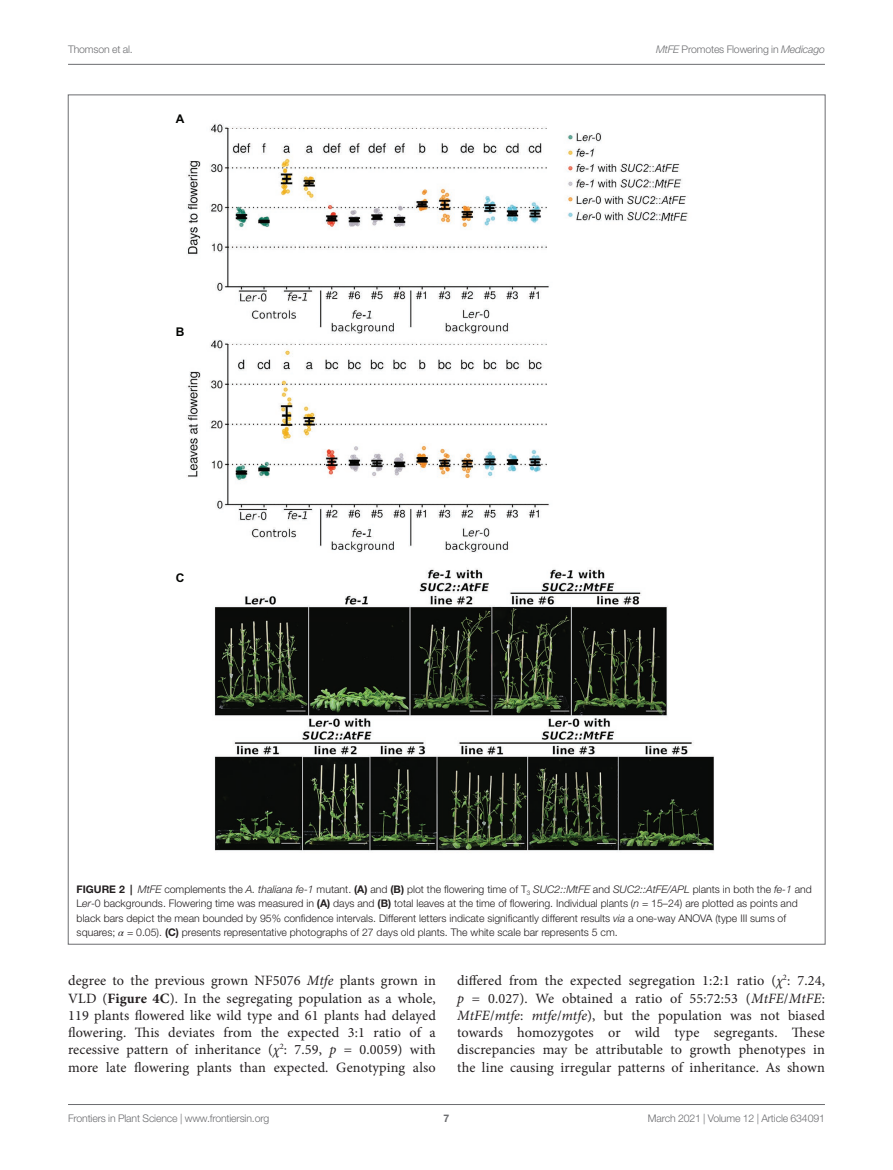
<style>
.page{position:relative;width:893px;height:1170px;background:#fff}
.page>*{position:absolute;margin:0;border:0;box-sizing:border-box;transform-origin:0 0}
.TEXT{font:14.25px/17.2px "Minion Pro";letter-spacing:.01em;color:#231f20;text-align:justify}
.t1{font:700 12px "Arial";color:#040503}
.FIG_LEG{font:300 10.5px/14.2px "Helvetica Neue LT Std";color:#231f20}
.t2{font:300 10.5px "Helvetica Neue LT Std";letter-spacing:-.015em;color:#6c6d70}
.t3{font:700 10.5px "Helvetica Neue LT Std";color:#6c6d70}
.s1{font-style:italic}
.s2{font-weight:700}
.s3{font-family:"STIX General";font-weight:400;font-style:italic}
</style>
<div class="page">
<hr style="left:68px;top:64px;width:757px;height:1px;background:#6c6d70">
<hr style="left:68px;top:1104px;width:757px;height:1px;background:#6c6d70">
<img style="left:187px;top:123px;width:527px;height:728px">
<p class="t2" style="left:68px;top:42px;width:66px">Thomson et al.</p>
<p class="t2" style="left:656px;top:42px;width:170px"><span class="s1">MtFE</span> Promotes Flowering in <span class="s1">Medicago</span></p>
<p class="t1" style="left:176px;top:111px;width:10px">A</p>
<p class="t1" style="left:176px;top:323px;width:10px">B</p>
<p class="t1" style="left:176px;top:569px;width:10px">C</p>
<p class="FIG_LEG" style="left:77px;top:881px;width:737px"><span class="s2">FIGURE 2 |</span> <span class="s1">MtFE</span> complements the <span class="s1">A. thaliana fe-1</span> mutant. <span class="s2">(A)</span> and <span class="s2">(B)</span> plot the flowering time of T<sub>3</sub> <span class="s1">SUC2::MtFE</span> and <span class="s1">SUC2::AtFE/APL</span> plants in both the <span class="s1">fe-1</span> and L<span class="s1">er</span>-0 backgrounds. Flowering time was measured in <span class="s2">(A)</span> days and <span class="s2">(B)</span> total leaves at the time of flowering. Individual plants (<span class="s1">n</span> = 15–24) are plotted as points and black bars depict the mean bounded by 95% confidence intervals. Different letters indicate significantly different results <span class="s1">via</span> a one-way ANOVA (type III sums of squares; <span class="s3">α</span> = 0.05). <span class="s2">(C)</span> presents representative photographs of 27 days old plants. The white scale bar represents 5 cm.</p>
<p class="TEXT" style="left:68px;top:972px;width:369px">degree to the previous grown NF5076 <span class="s1">Mtfe</span> plants grown in VLD (<span class="s2">Figure 4C</span>). In the segregating population as a whole, 119 plants flowered like wild type and 61 plants had delayed flowering. This deviates from the expected 3:1 ratio of a recessive pattern of inheritance (<span class="s1">χ</span><sup>2</sup>: 7.59, <span class="s1">p</span> = 0.0059) with more late flowering plants than expected. Genotyping also</p>
<p class="TEXT" style="left:457px;top:972px;width:369px">differed from the expected segregation 1:2:1 ratio (<span class="s1">χ</span><sup>2</sup>: 7.24, <span class="s1">p</span> = 0.027). We obtained a ratio of 55:72:53 (<span class="s1">MtFE</span>/<span class="s1">MtFE</span>:<br><span class="s1">MtFE</span>/<span class="s1">mtfe</span>: <span class="s1">mtfe</span>/<span class="s1">mtfe</span>), but the population was not biased towards homozygotes or wild type segregants. These discrepancies may be attributable to growth phenotypes in the line causing irregular patterns of inheritance. As shown</p>
<p class="t2" style="left:68px;top:1111px;width:203px">Frontiers in Plant Science | www.frontiersin.org</p>
<p class="t3" style="left:444px;top:1111px;width:7px">7</p>
<p class="t2" style="left:648px;top:1111px;width:178px">March 2021 | Volume 12 | Article 634091</p>
</div>
